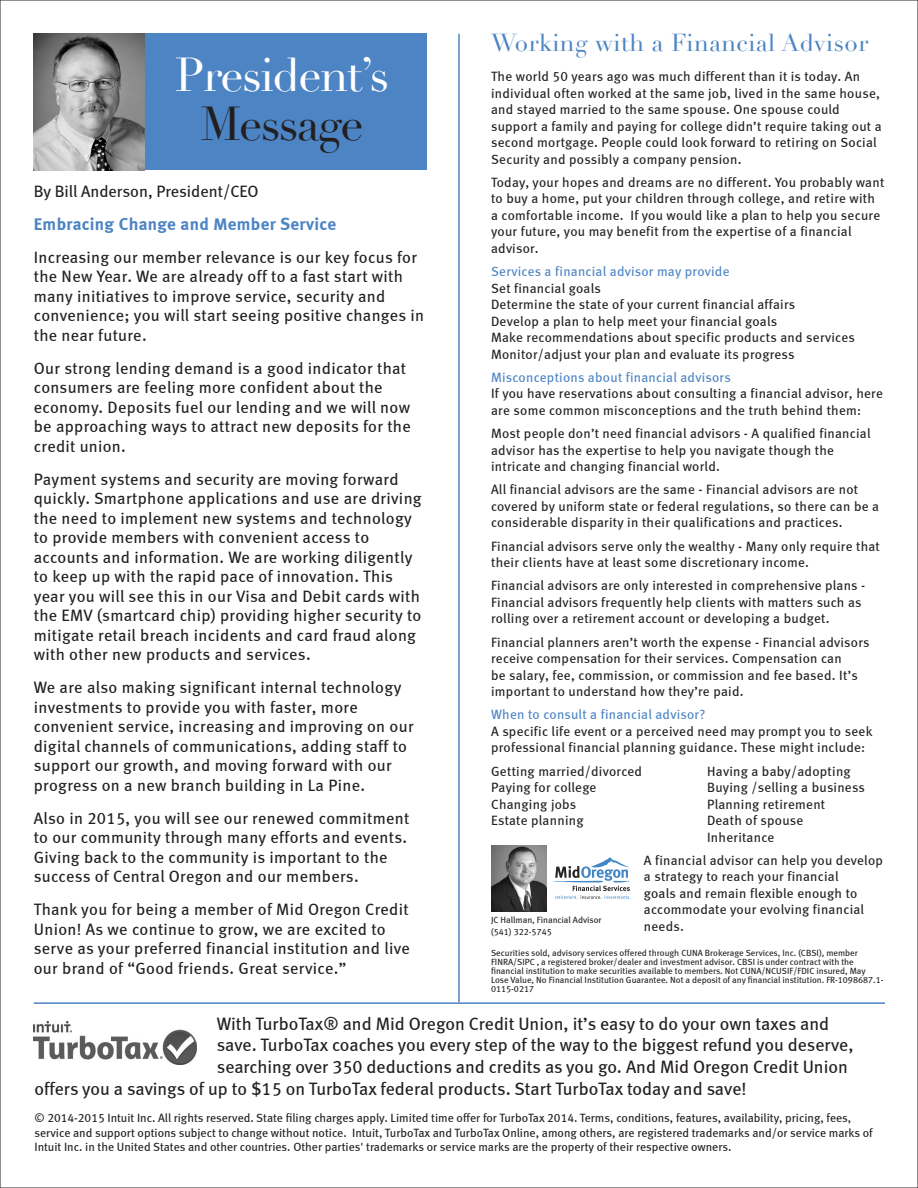
<style>
.page{position:relative;width:918px;height:1188px;background:#fff}
.page>*{position:absolute;margin:0;border:0;box-sizing:border-box;transform-origin:0 0}
.t1{font:46.5px "Didot LT";letter-spacing:-.035em;color:#fff}
.t2{font:46.5px "Didot LT";letter-spacing:-.035em;color:#231f20}
.t3{font:24px "Didot LT";letter-spacing:.02em;color:#4d84c4}
.t4{font:18px "Meta Book LF";color:#231f20}
.t5{font:17.25px "Meta Bold LF";letter-spacing:.02em;color:#4d84c4}
.t6{font:16.5px/19.5px "Meta Book LF";letter-spacing:.02em;color:#231f20}
.t7{font:16.5px "Meta Book LF";color:#231f20}
.t8{font:13.5px/16.5px "Meta Book LF";letter-spacing:.02em;color:#231f20}
.t9{font:13.5px "Meta Book LF";letter-spacing:.02em;color:#4d84c4}
.t10{font:12px/14.4px "Meta Book LF";color:#231f20}
.t11{font:9px/9px "Meta Book LF";color:#231f20}
</style>
<div class="page">
<hr style="left:917px;top:0;width:1px;height:1188px;background:#231f20">
<hr style="left:0;top:0;width:918px;height:1px;background:#231f20">
<hr style="left:0;top:1187px;width:918px;height:1px;background:#231f20">
<hr style="left:0;top:0;width:1px;height:1188px;background:#231f20">
<hr style="left:34px;top:1002px;width:851px;height:2px;background:#4d84c4">
<div style="left:34px;top:34px;width:393px;height:136px;background:#4d84c4"></div>
<img style="left:34px;top:34px;width:111px;height:136px">
<hr style="left:458px;top:34px;width:2px;height:968px;background:#4d84c4">
<img style="left:34px;top:1022px;width:163px;height:42px">
<img style="left:491px;top:845px;width:56px;height:66px">
<svg style="left:553px;top:858px;width:78px;height:41px"></svg>
<p class="t3" style="left:491px;top:28px;width:379px">Working with a Financial Advisor</p>
<p class="t8" style="left:491px;top:68px;width:392px">The world 50 years ago was much different than it is today. An individual often worked at the same job, lived in the same house, and stayed married to the same spouse. One spouse could support a family and paying for college didn’t require taking out a second mortgage. People could look forward to retiring on Social Security and possibly a company pension.</p>
<p class="t8" style="left:491px;top:174px;width:395px">Today, your hopes and dreams are no different. You probably want to buy a home, put your children through college, and retire with a comfortable income. If you would like a plan to help you secure your future, you may benefit from the expertise of a financial advisor.</p>
<p class="t9" style="left:491px;top:263px;width:240px">Services a financial advisor may provide</p>
<p class="t8" style="left:491px;top:279px;width:111px">Set financial goals</p>
<p class="t8" style="left:491px;top:296px;width:306px">Determine the state of your current financial affairs</p>
<p class="t8" style="left:491px;top:312px;width:288px">Develop a plan to help meet your financial goals</p>
<p class="t8" style="left:491px;top:329px;width:365px">Make recommendations about specific products and services</p>
<p class="t8" style="left:491px;top:345px;width:305px">Monitor/adjust your plan and evaluate its progress</p>
<p class="t9" style="left:491px;top:369px;width:241px">Misconceptions about financial advisors</p>
<p class="t8" style="left:491px;top:385px;width:393px">If you have reservations about consulting a financial advisor, here are some common misconceptions and the truth behind them:</p>
<p class="t8" style="left:491px;top:425px;width:381px">Most people don’t need financial advisors - A qualified financial advisor has the expertise to help you navigate though the intricate and changing financial world.</p>
<p class="t8" style="left:491px;top:481px;width:390px">All financial advisors are the same - Financial advisors are not covered by uniform state or federal regulations, so there can be a considerable disparity in their qualifications and practices.</p>
<p class="t8" style="left:491px;top:537px;width:390px">Financial advisors serve only the wealthy - Many only require that their clients have at least some discretionary income.</p>
<p class="t8" style="left:491px;top:577px;width:376px">Financial advisors are only interested in comprehensive plans -<br>Financial advisors frequently help clients with matters such as rolling over a retirement account or developing a budget.</p>
<p class="t8" style="left:491px;top:633px;width:380px">Financial planners aren’t worth the expense - Financial advisors receive compensation for their services. Compensation can<br>be salary, fee, commission, or commission and fee based. It’s important to understand how they’re paid.</p>
<p class="t9" style="left:491px;top:707px;width:216px">When to consult a financial advisor?</p>
<p class="t8" style="left:491px;top:723px;width:383px">A specific life event or a perceived need may prompt you to seek professional financial planning guidance. These might include:</p>
<p class="t8" style="left:491px;top:762px;width:153px">Getting married/divorced</p>
<p class="t8" style="left:707px;top:762px;width:145px">Having a baby/adopting</p>
<p class="t8" style="left:491px;top:779px;width:107px">Paying for college</p>
<p class="t8" style="left:707px;top:779px;width:159px">Buying /selling a business</p>
<p class="t8" style="left:491px;top:795px;width:87px">Changing jobs</p>
<p class="t8" style="left:707px;top:795px;width:120px">Planning retirement</p>
<p class="t8" style="left:491px;top:812px;width:94px">Estate planning</p>
<p class="t8" style="left:707px;top:812px;width:98px">Death of spouse</p>
<p class="t8" style="left:707px;top:828px;width:69px">Inheritance</p>
<p class="t8" style="left:644px;top:852px;width:241px">A financial advisor can help you develop a strategy to reach your financial<br>goals and remain flexible enough to accommodate your evolving financial needs.</p>
<p class="t1" style="left:175px;top:47px;width:216px">President’s</p>
<p class="t2" style="left:200px;top:96px;width:165px">Message</p>
<p class="t7" style="left:34px;top:181px;width:226px">By Bill Anderson, President/CEO</p>
<p class="t5" style="left:34px;top:214px;width:304px">Embracing Change and Member Service</p>
<p class="t6" style="left:34px;top:247px;width:392px">Increasing our member relevance is our key focus for the New Year. We are already off to a fast start with many initiatives to improve service, security and convenience; you will start seeing positive changes in the near future.</p>
<p class="t6" style="left:34px;top:358px;width:379px">Our strong lending demand is a good indicator that consumers are feeling more confident about the economy. Deposits fuel our lending and we will now be approaching ways to attract new deposits for the credit union.</p>
<p class="t6" style="left:34px;top:469px;width:389px">Payment systems and security are moving forward quickly. Smartphone applications and use are driving the need to implement new systems and technology to provide members with convenient access to accounts and information. We are working diligently to keep up with the rapid pace of innovation. This year you will see this in our Visa and Debit cards with the EMV (smartcard chip) providing higher security to mitigate retail breach incidents and card fraud along with other new products and services.</p>
<p class="t6" style="left:34px;top:678px;width:381px">We are also making significant internal technology investments to provide you with faster, more convenient service, increasing and improving on our digital channels of communications, adding staff to support our growth, and moving forward with our progress on a new branch building in La Pine.</p>
<p class="t6" style="left:34px;top:808px;width:377px">Also in 2015, you will see our renewed commitment to our community through many efforts and events.<br>Giving back to the community is important to the success of Central Oregon and our members.</p>
<p class="t6" style="left:34px;top:900px;width:378px">Thank you for being a member of Mid Oregon Credit Union! As we continue to grow, we are excited to serve as your preferred financial institution and live our brand of “Good friends. Great service.”</p>
<p class="t11" style="left:491px;top:915px;width:112px">JC Hallman, Financial Advisor</p>
<p class="t11" style="left:491px;top:927px;width:62px">(541) 322-5745</p>
<p class="t11" style="left:491px;top:948px;width:394px">Securities sold, advisory services offered through CUNA Brokerage Services, Inc. (CBSI), member FINRA/SIPC , a registered broker/dealer and investment advisor. CBSI is under contract with the financial institution to make securities available to members. Not CUNA/NCUSIF/FDIC insured, May Lose Value, No Financial Institution Guarantee. Not a deposit of any financial institution. FR-1098687.1- 0115-0217</p>
<p class="t4" style="left:217px;top:1013px;width:614px">With TurboTax® and Mid Oregon Credit Union, it’s easy to do your own taxes and</p>
<p class="t4" style="left:217px;top:1034px;width:638px">save. TurboTax coaches you every step of the way to the biggest refund you deserve,</p>
<p class="t4" style="left:217px;top:1056px;width:632px">searching over 350 deductions and credits as you go. And Mid Oregon Credit Union</p>
<p class="t4" style="left:35px;top:1078px;width:714px">offers you a savings of up to $15 on TurboTax federal products. Start TurboTax today and save!</p>
<p class="t10" style="left:35px;top:1111px;width:840px">© 2014-2015 Intuit Inc. All rights reserved. State filing charges apply. Limited time offer for TurboTax 2014. Terms, conditions, features, availability, pricing, fees, service and support options subject to change without notice. Intuit, TurboTax and TurboTax Online, among others, are registered trademarks and/or service marks of<br>Intuit Inc. in the United States and other countries. Other parties' trademarks or service marks are the property of their respective owners.</p>
</div>
